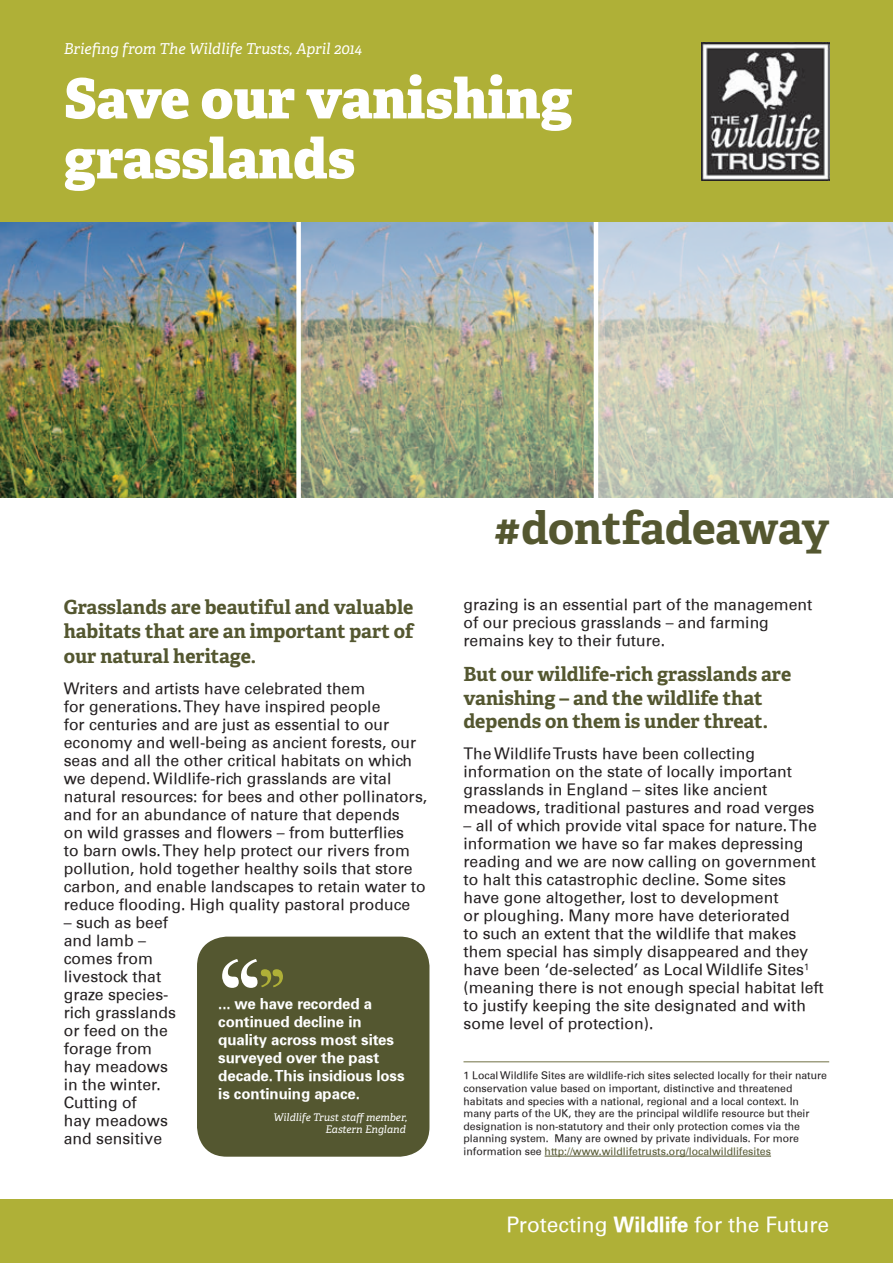
<style>
.page{position:relative;width:893px;height:1263px;background:#fff}
.page>*{position:absolute;margin:0;border:0;box-sizing:border-box;transform-origin:0 0}
.t1{font:108px "Sabon";color:#fff}
.t2{font:800 55.5px/60px "Adelle";color:#fff}
.t3{font:700 45px "Adelle";letter-spacing:-.01em;color:#545730}
.t4{font:21px "Univers";color:#fff}
.t5{font:700 19.5px/23.4px "Adelle";color:#545730}
.t6{font:15.75px/18px "Univers";color:#231f20}
.t7{font:700 15px/18px "Univers";letter-spacing:-.005em;color:#fff}
.t8{font:italic 15px "Adelle";color:#fff}
.t9{font:10.5px/12.6px "Univers";color:#231f20}
.t10{font:italic 10.5px/12.6px "Adelle";color:#fff;text-align:right}
.s1{color:#545730}
.s2{font-weight:700}
</style>
<div class="page">
<div style="left:0;top:1199px;width:893px;height:64px;background:#afb037"></div>
<img style="left:0;top:221px;width:893px;height:276px">
<div style="left:296px;top:219px;width:5px;height:294px;background:#fff"></div>
<hr style="left:594px;top:219px;width:4px;height:291px;background:#fff">
<div style="left:197px;top:936px;width:232px;height:221px;background:#545730;border-radius:30px"></div>
<hr style="left:545px;top:1156px;width:226px;height:1px;background:#545730">
<hr style="left:463px;top:1061px;width:366px;height:1px;background:#a0a082">
<div style="left:0;top:0;width:893px;height:221px;background:#afb037"></div>
<img style="left:702px;top:43px;width:127px;height:137px">
<p class="t8" style="left:64px;top:38px;width:300px">Briefing from The Wildlife Trusts, April 2014</p>
<h2 class="t2" style="left:64px;top:66px;width:510px">Save our vanishing grasslands</h2>
<p class="t5" style="left:64px;top:595px;width:352px">Grasslands are beautiful and valuable habitats that are an important part of</p>
<p class="t5" style="left:64px;top:643px;width:194px">our natural heritage.</p>
<p class="t6" style="left:64px;top:679px;width:365px">Writers and artists have celebrated them<br>for generations. They have inspired people<br>for centuries and are just as essential to our economy and well-being as ancient forests, our seas and all the other critical habitats on which we depend. Wildlife-rich grasslands are vital natural resources: for bees and other pollinators, and for an abundance of nature that depends<br>on wild grasses and flowers – from butterflies<br>to barn owls. They help protect our rivers from pollution, hold together healthy soils that store carbon, and enable landscapes to retain water to reduce flooding. High quality pastoral produce</p>
<p class="t6" style="left:64px;top:913px;width:114px">– such as beef and lamb – comes from livestock that graze species&shy;rich grasslands or feed on the forage from hay meadows in the winter.<br>Cutting of<br>hay meadows and sensitive</p>
<h1 class="t1" style="left:215px;top:932px;width:73px">‘‘<sup>’’</sup></h1>
<p class="t7" style="left:218px;top:995px;width:188px">... we have recorded a continued decline in quality across most sites surveyed over the past decade. This insidious loss is continuing apace.</p>
<p class="t10" style="left:273px;top:1110px;width:135px">Wildlife Trust staff member,<br>Eastern England</p>
<h3 class="t3" style="left:494px;top:496px;width:337px">#dontfadeaway</h3>
<p class="t6" style="left:463px;top:596px;width:350px">grazing is an essential part of the management of our precious grasslands – and farming remains key to their future.</p>
<p class="t5" style="left:463px;top:662px;width:329px">But our wildlife-rich grasslands are vanishing – and the wildlife that depends on them is under threat.</p>
<p class="t6" style="left:463px;top:744px;width:352px">The Wildlife Trusts have been collecting information on the state of locally important grasslands in England – sites like ancient meadows, traditional pastures and road verges</p>
<p class="t6" style="left:463px;top:816px;width:362px">– all of which provide vital space for nature. The information we have so far makes depressing reading and we are now calling on government to halt this catastrophic decline. Some sites have gone altogether, lost to development<br>or ploughing. Many more have deteriorated<br>to such an extent that the wildlife that makes them special has simply disappeared and they have been ‘de-selected’ as Local Wildlife Sites<sup>1 </sup>(meaning there is not enough special habitat left to justify keeping the site designated and with some level of protection).</p>
<p class="t9" style="left:463px;top:1069px;width:365px">1 Local Wildlife Sites are wildlife-rich sites selected locally for their nature conservation value based on important, distinctive and threatened habitats and species with a national, regional and a local context. In many parts of the UK, they are the principal wildlife resource but their designation is non-statutory and their only protection comes via the planning system. Many are owned by private individuals. For more information see <span class="s1">http://www.wildlifetrusts.org/localwildlifesites</span></p>
<h3 class="t4" style="left:506px;top:1212px;width:324px">Protecting <span class="s2">Wildlife</span> for the Future</h3>
</div>
